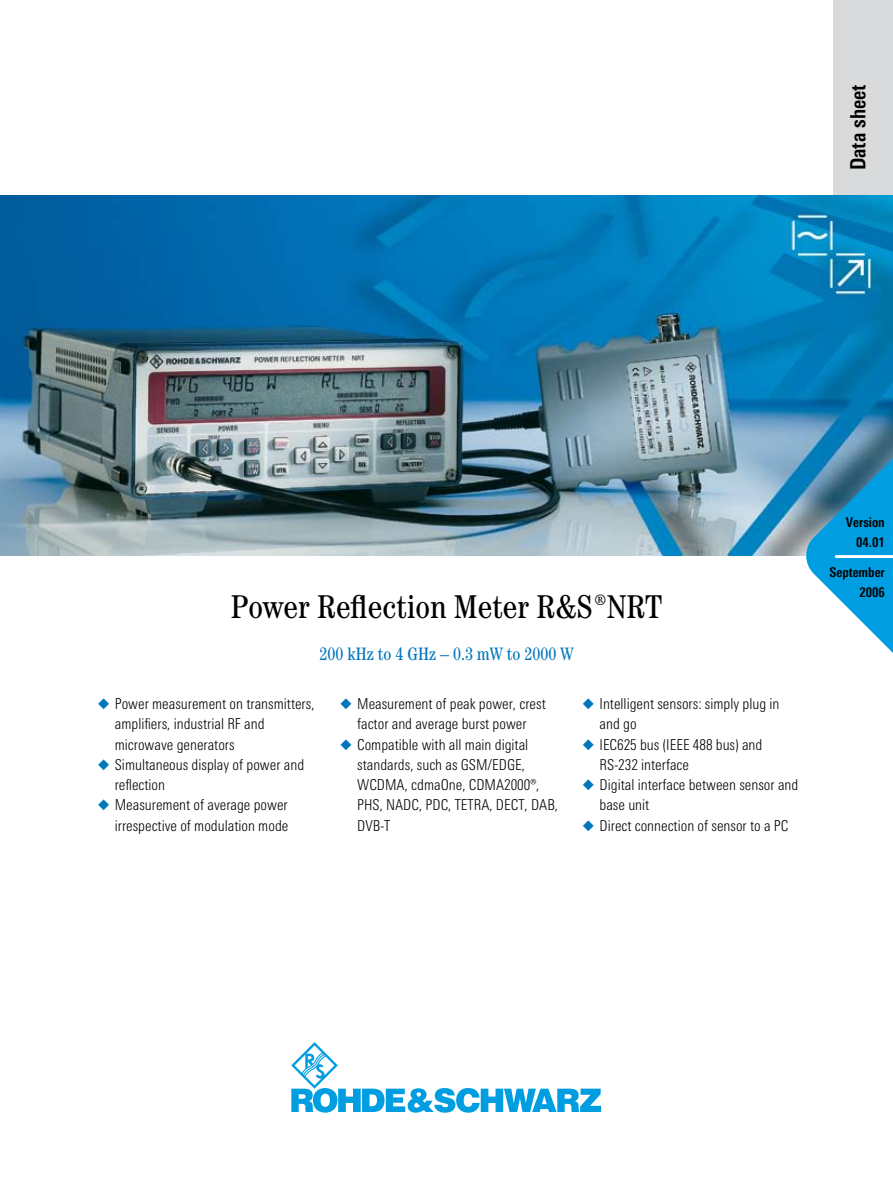
<style>
.page{position:relative;width:893px;height:1191px;background:#fff}
.page>*{position:absolute;margin:0;border:0;box-sizing:border-box;transform-origin:0 0}
.t1{font:condensed 33px "Century";color:#000}
.t2{font:700 21px "RS Univers Cond";color:#000}
.t3{font:condensed 18px "Century";color:#0076bd}
.t4{font:300 15px/20.2px "RS Univers Cond";color:#000}
.t5{font:700 13.5px/20.2px "RS Univers Cond";color:#000;text-align:right}
.s1{color:#0076bd}
</style>
<div class="page">
<svg style="left:291px;top:1042px;width:310px;height:70px"></svg>
<div style="left:833px;top:0;width:60px;height:196px;background:#d9dadb"></div>
<img style="left:0;top:196px;width:893px;height:360px">
<svg style="left:804px;top:446px;width:89px;height:207px"></svg>
<hr style="left:836px;top:555px;width:57px;height:3px;background:#fff">
<h2 class="t2" style="left:846px;top:170px;width:87px;rotate:-90deg">Data sheet</h2>
<h1 class="t1" style="left:231px;top:587px;width:433px">Power Reflection Meter ¸NRT</h1>
<p class="t3" style="left:319px;top:643px;width:256px">200 kHz to 4 GHz – 0.3 mW to 2000 W</p>
<p class="t4" style="left:115px;top:693px;width:201px;text-indent:-17px"><span class="s1">◆</span> Power measurement on transmitters, amplifiers, industrial RF and microwave generators</p>
<p class="t4" style="left:115px;top:754px;width:191px;text-indent:-17px"><span class="s1">◆</span> Simultaneous display of power and reflection</p>
<p class="t4" style="left:98px;top:795px;width:192px;text-align:right"><span class="s1">◆</span> Measurement of average power irrespective of modulation mode</p>
<p class="t4" style="left:340px;top:693px;width:207px;text-align:center"><span class="s1">◆</span> Measurement of peak power, crest factor and average burst power</p>
<p class="t4" style="left:357px;top:734px;width:203px;text-indent:-17px"><span class="s1">◆</span> Compatible with all main digital standards, such as GSM/EDGE,<br>WCDMA, cdmaOne, CDMA2000®,<br>PHS, NADC, PDC, TETRA, DECT, DAB,<br>DVB-T</p>
<p class="t4" style="left:600px;top:693px;width:182px;text-indent:-17px"><span class="s1">◆</span> Intelligent sensors: simply plug in and go</p>
<p class="t4" style="left:600px;top:734px;width:164px;text-indent:-17px"><span class="s1">◆</span> IEC625 bus (IEEE 488 bus) and<br>RS-232 interface</p>
<p class="t4" style="left:600px;top:774px;width:200px;text-indent:-17px"><span class="s1">◆</span> Digital interface between sensor and base unit</p>
<p class="t4" style="left:583px;top:815px;width:207px"><span class="s1">◆</span> Direct connection of sensor to a PC</p>
<p class="t5" style="left:846px;top:511px;width:40px">Version<br>04.01</p>
<p class="t5" style="left:830px;top:562px;width:57px">September<br>2006</p>
</div>
